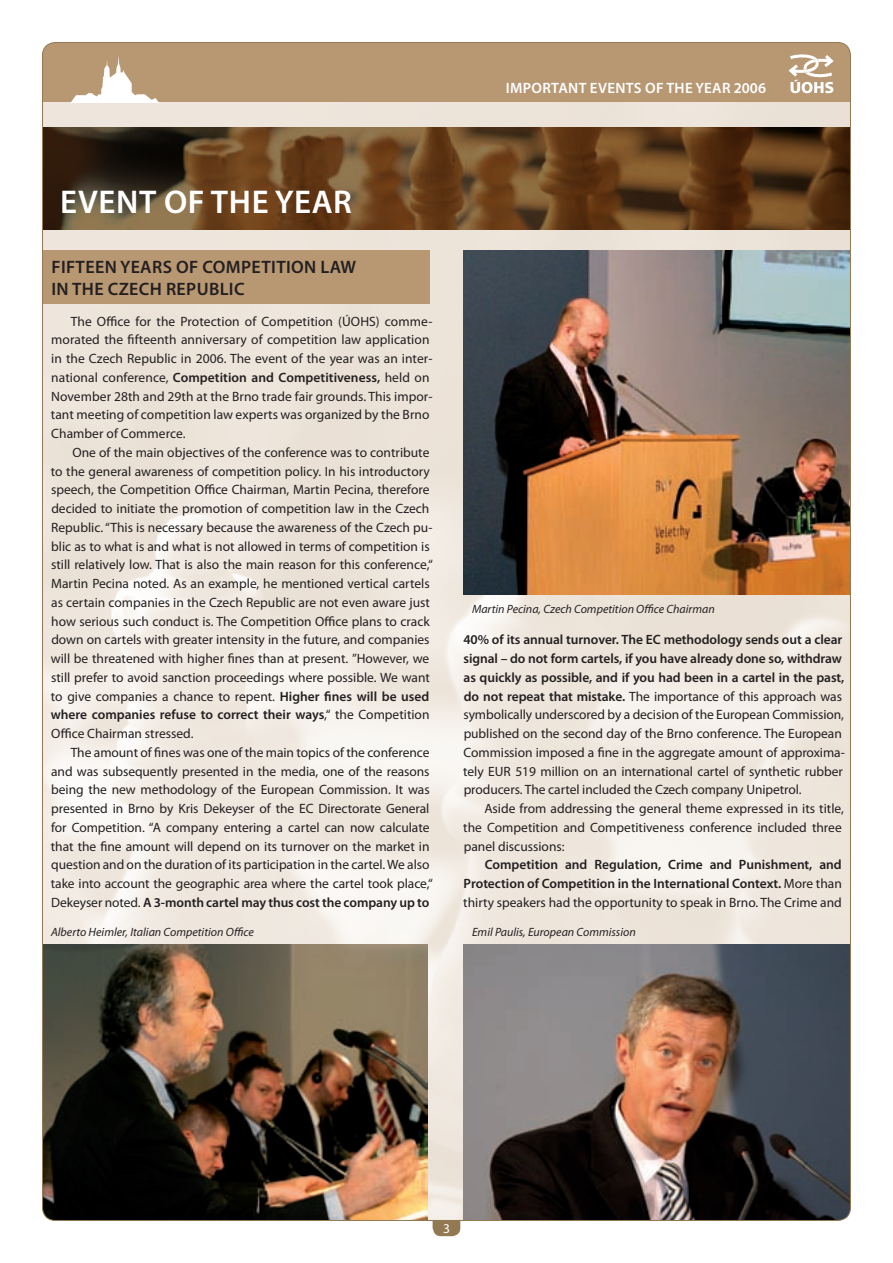
<style>
.page{position:relative;width:893px;height:1263px;background:#fff}
.page>*{position:absolute;margin:0;border:0;box-sizing:border-box;transform-origin:0 0}
.t1{font:600 33px "Myriad Pro";letter-spacing:.02em;color:#fff}
.t2{font:600 18px/21.6px "Myriad Pro";letter-spacing:.02em;color:#231f20}
.t3{font:600 15px "Myriad Pro";letter-spacing:.02em;color:#fff}
.t4{font:13.5px/18.8px "Myriad Pro";color:#231f20}
.t5{font:600 13.5px/18.8px "Myriad Pro";color:#231f20;text-align:justify}
.t6{font:italic 12px "Myriad Pro";color:#231f20}
.s1{font-weight:600}
.s2{font-weight:400}
</style>
<div class="page">
<img style="left:42px;top:42px;width:809px;height:1195px">
<svg style="left:433px;top:1220px;width:27px;height:16px"></svg>
<p class="t3" style="left:506px;top:79px;width:262px">important events of the year 2006</p>
<h1 class="t1" style="left:60px;top:181px;width:293px">Event of the year</h1>
<h2 class="t2" style="left:51px;top:256px;width:306px">Fifteen Years of Competition Law in the Czech Republic</h2>
<p class="t4" style="left:51px;top:311px;width:383px;text-indent:20px">The Office for the Protection of Competition (ÚOHS) comme&shy;morated the fifteenth anniversary of competition law application in the Czech Republic in 2006. The event of the year was an inter&shy;national conference, <span class="s1">Competition and Competitiveness,</span> held on November 28th and 29th at the Brno trade fair grounds. This impor&shy;tant meeting of competition law experts was organized by the Brno Chamber of Commerce.</p>
<p class="t4" style="left:51px;top:443px;width:384px;text-indent:22px">One of the main objectives of the conference was to contribute to the general awareness of competition policy. In his introductory speech, the Competition Office Chairman, Martin Pecina, therefore decided to initiate the promotion of competition law in the Czech Republic. “This is necessary because the awareness of the Czech pu&shy;blic as to what is and what is not allowed in terms of competition is still relatively low. That is also the main reason for this conference,“ Martin Pecina noted. As an example, he mentioned vertical cartels as certain companies in the Czech Republic are not even aware just how serious such conduct is. The Competition Office plans to crack down on cartels with greater intensity in the future, and companies will be threatened with higher fines than at present. ”However, we still prefer to avoid sanction proceedings where possible. We want to give companies a chance to repent. <span class="s1">Higher fines will be used where companies refuse to correct their ways</span>,“ the Competition Office Chairman stressed.</p>
<p class="t4" style="left:51px;top:743px;width:384px;text-indent:20px">The amount of fines was one of the main topics of the conference and was subsequently presented in the media, one of the reasons being the new methodology of the European Commission. It was presented in Brno by Kris Dekeyser of the EC Directorate General for Competition. “A company entering a cartel can now calculate that the fine amount will depend on its turnover on the market in question and on the duration of its participation in the cartel. We also take into account the geographic area where the cartel took place,“ Dekeyser noted. <span class="s1">A 3-month cartel may thus cost the company up to</span></p>
<p class="t6" style="left:472px;top:601px;width:244px">Martin Pecina, Czech Competition Office Chairman</p>
<p class="t4" style="left:463px;top:630px;width:383px"><span class="s1">40% of its annual turnover. The EC methodology sends out a clear signal – do not form cartels, if you have already done so, withdraw as quickly as possible, and if you had been in a cartel in the past, do not repeat that mistake.</span> The importance of this approach was symbolically underscored by a decision of the European Commission, published on the second day of the Brno conference. The European Commission imposed a fine in the aggregate amount of approxima&shy;tely EUR 519 million on an international cartel of synthetic rubber producers. The cartel included the Czech company Unipetrol.</p>
<p class="t4" style="left:463px;top:799px;width:382px;text-indent:21px">Aside from addressing the general theme expressed in its title, the Competition and Competitiveness conference included three panel discussions:</p>
<p class="t5" style="left:463px;top:855px;width:380px;text-indent:22px">Competition and Regulation, Crime and Punishment, and Protection of Competition in the International Context. <span class="s2">More than thirty speakers had the opportunity to speak in Brno. The Crime and</span></p>
<p class="t6" style="left:51px;top:924px;width:204px">Alberto Heimler, Italian Competition Office</p>
<p class="t6" style="left:472px;top:924px;width:165px">Emil Paulis, European Commission</p>
</div>
